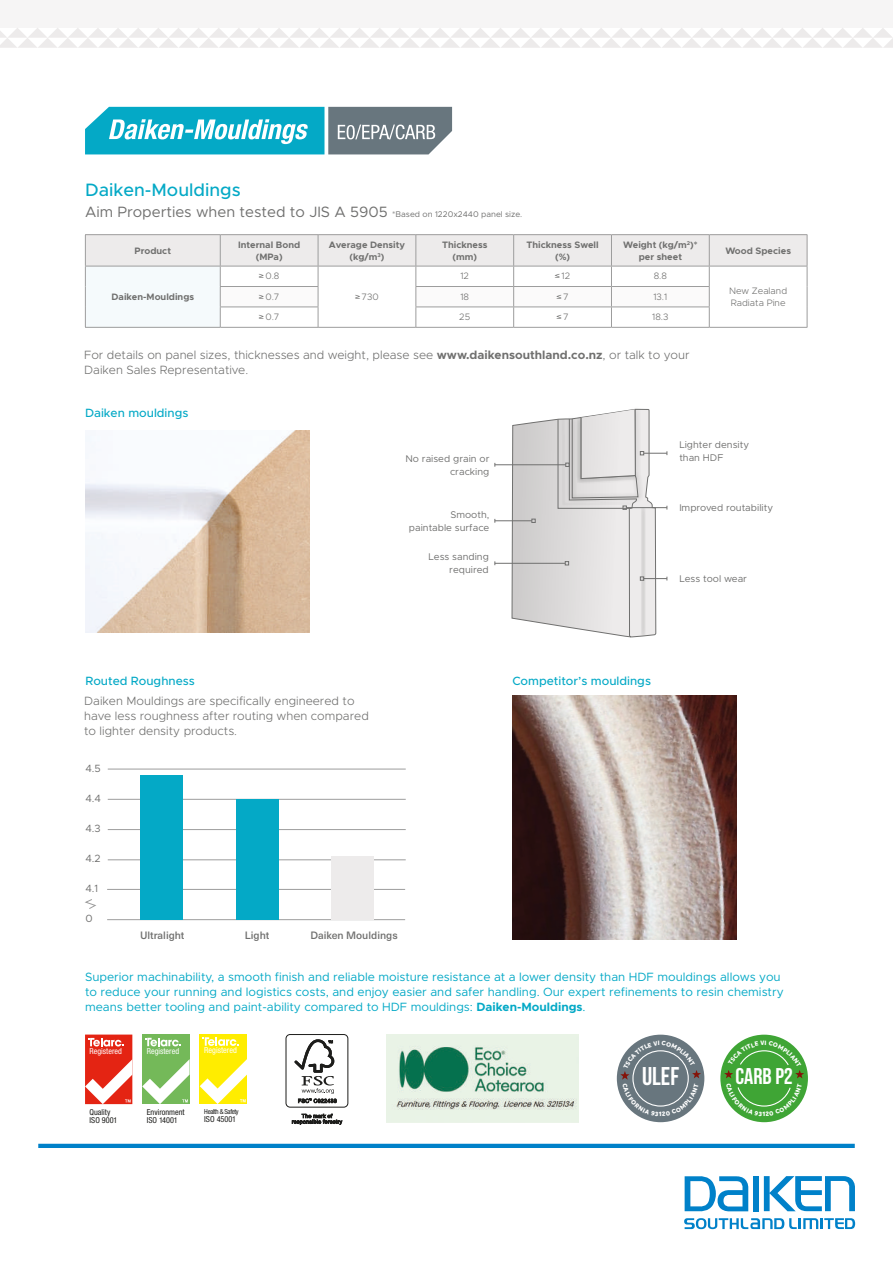
<style>
.page{position:relative;width:893px;height:1263px;background:#fff}
.page>*{position:absolute;margin:0;border:0;box-sizing:border-box;transform-origin:0 0}
.t1{font:25.65px "Bebas Neue";color:#fff}
.t2{font:22.8px "Bebas Neue";color:#fff}
.t3{font:500 18px "Metropolis";color:#04a9c6}
.t4{font:15px "Metropolis";color:#70706f}
.t5{font:12px/15px "Metropolis";color:#04a9c6}
.t6{font:300 12px/15px "Metropolis";color:#70706f}
.t7{font:500 12px "Metropolis";color:#04a9c6}
.t8{font:500 10.5px "Neue Haas Unica W1 G";color:#70706f}
.t9{font:10.5px "Metropolis";color:#70706f}
.t10{font:9.75px/13px "Metropolis";color:#70706f;text-align:right}
.t11{font:700 9.3px/12px "Metropolis";color:#70706f;text-align:center}
.t12{font:300 9.3px/12px "Metropolis";color:#70706f}
.t13{font:condensed 8.25px/8.2px "Helvetica Neue LT Std";color:#1d1d1b}
.t14{font:condensed 8.25px "Helvetica Neue LT Std";color:#fff}
.t15{font:condensed 6.9px "Helvetica Neue LT Std";letter-spacing:-.05em;color:#1d1d1b}
.s1{font-size:8.25px}
.s2{font-weight:700}
</style>
<div class="page">
<hr style="left:38px;top:1144px;width:817px;height:4px;background:#0081c9">
<div style="left:753px;top:1176px;width:6px;height:35px;background:#0081c9"></div>
<svg style="left:764px;top:1176px;width:91px;height:35px"></svg>
<svg style="left:685px;top:1176px;width:63px;height:35px"></svg>
<svg style="left:684px;top:1218px;width:171px;height:11px"></svg>
<hr style="left:495px;top:464px;width:71px;height:1px;background:#70706f">
<hr style="left:495px;top:563px;width:70px;height:1px;background:#70706f">
<hr style="left:495px;top:520px;width:37px;height:1px;background:#70706f">
<svg style="left:512px;top:409px;width:155px;height:228px;background:#dedddc"></svg>
<div style="left:641px;top:508px;width:5px;height:127px;background:#d7d5d5"></div>
<img style="left:85px;top:430px;width:225px;height:203px">
<img style="left:512px;top:696px;width:225px;height:243px">
<hr style="left:107px;top:919px;width:298px;height:1px;background:#9d9d9d">
<hr style="left:107px;top:889px;width:298px;height:1px;background:#9d9d9d">
<hr style="left:108px;top:859px;width:298px;height:1px;background:#9d9d9d">
<hr style="left:108px;top:829px;width:298px;height:1px;background:#9d9d9d">
<hr style="left:108px;top:799px;width:298px;height:1px;background:#9d9d9d">
<hr style="left:108px;top:769px;width:298px;height:1px;background:#9d9d9d">
<div style="left:141px;top:775px;width:42px;height:145px;background:#04a9c6"></div>
<div style="left:236px;top:799px;width:43px;height:121px;background:#04a9c6"></div>
<div style="left:331px;top:856px;width:43px;height:64px;background:#edebeb"></div>
<div style="left:0;top:0;width:893px;height:28px;background:#f6f5f5"></div>
<svg style="left:0;top:28px;width:893px;height:20px"></svg>
<svg style="left:85px;top:899px;width:11px;height:10px"></svg>
<div style="left:85px;top:1034px;width:47px;height:70px;background:#e42413"></div>
<svg style="left:88px;top:1038px;width:36px;height:8px"></svg>
<svg style="left:85px;top:1059px;width:47px;height:45px"></svg>
<div style="left:142px;top:1034px;width:48px;height:70px;background:#74b959"></div>
<svg style="left:145px;top:1038px;width:36px;height:8px"></svg>
<svg style="left:142px;top:1059px;width:48px;height:45px"></svg>
<div style="left:286px;top:1034px;width:62px;height:73px;border:1px solid #1d1d1b;border-radius:4px"></div>
<svg style="left:294px;top:1039px;width:43px;height:64px"></svg>
<svg style="left:292px;top:1114px;width:50px;height:11px"></svg>
<div style="left:200px;top:1034px;width:47px;height:70px;background:#ffed00"></div>
<svg style="left:202px;top:1037px;width:37px;height:9px"></svg>
<svg style="left:200px;top:1059px;width:47px;height:45px"></svg>
<div style="left:617px;top:1035px;width:87px;height:87px;background:#68767e;border-radius:50%"></div>
<div style="left:720px;top:1035px;width:88px;height:87px;background:#3fa535;border-radius:50%"></div>
<img style="left:387px;top:1034px;width:191px;height:88px">
<hr style="left:611px;top:234px;width:98px;height:1px;background:#9d9d9d">
<hr style="left:709px;top:234px;width:98px;height:1px;background:#9d9d9d">
<hr style="left:220px;top:327px;width:98px;height:1px;background:#9d9d9d">
<hr style="left:318px;top:327px;width:98px;height:1px;background:#9d9d9d">
<hr style="left:416px;top:327px;width:98px;height:1px;background:#9d9d9d">
<hr style="left:514px;top:327px;width:97px;height:1px;background:#9d9d9d">
<hr style="left:611px;top:327px;width:98px;height:1px;background:#9d9d9d">
<hr style="left:709px;top:327px;width:98px;height:1px;background:#9d9d9d">
<hr style="left:318px;top:234px;width:98px;height:1px;background:#9d9d9d">
<hr style="left:514px;top:234px;width:97px;height:1px;background:#9d9d9d">
<hr style="left:85px;top:234px;width:135px;height:1px;background:#9d9d9d">
<hr style="left:220px;top:234px;width:98px;height:1px;background:#9d9d9d">
<hr style="left:416px;top:234px;width:98px;height:1px;background:#9d9d9d">
<svg style="left:85px;top:235px;width:723px;height:92px"></svg>
<hr style="left:85px;top:327px;width:135px;height:1px;background:#9d9d9d">
<svg style="left:85px;top:107px;width:367px;height:47px;background:#4ea9bb"></svg>
<svg style="left:620px;top:1041px;width:81px;height:75px"></svg>
<svg style="left:724px;top:1041px;width:80px;height:75px"></svg>
<h3 class="t3" style="left:85px;top:179px;width:157px">Daiken-Mouldings</h3>
<p class="t4" style="left:85px;top:203px;width:439px">Aim Properties when tested to JIS A 5905 <span class="s1">*Based on 1220x2440 panel size.</span></p>
<p class="t11" style="left:135px;top:245px;width:38px">Product</p>
<p class="t11" style="left:238px;top:239px;width:64px">Internal Bond (MPa)</p>
<p class="t11" style="left:329px;top:239px;width:78px">Average Density (kg/m<sup>3</sup>)</p>
<p class="t11" style="left:442px;top:239px;width:47px">Thickness (mm)</p>
<p class="t11" style="left:526px;top:239px;width:74px">Thickness Swell (%)</p>
<p class="t11" style="left:623px;top:239px;width:76px">Weight (kg/m<sup>2</sup>)* per sheet</p>
<p class="t11" style="left:725px;top:245px;width:67px">Wood Species</p>
<p class="t11" style="left:112px;top:291px;width:84px">Daiken-Mouldings</p>
<p class="t12" style="left:259px;top:270px;width:22px">≥0.8</p>
<p class="t12" style="left:460px;top:270px;width:10px">12</p>
<p class="t12" style="left:555px;top:270px;width:17px">≤12</p>
<p class="t12" style="left:654px;top:270px;width:15px">8.8</p>
<p class="t12" style="left:729px;top:284px;width:60px">New Zealand<br>Radiata Pine</p>
<p class="t12" style="left:259px;top:290px;width:22px">≥0.7</p>
<p class="t12" style="left:460px;top:290px;width:10px">18</p>
<p class="t12" style="left:556px;top:290px;width:14px">≤7</p>
<p class="t12" style="left:653px;top:290px;width:16px">13.1</p>
<p class="t12" style="left:259px;top:311px;width:22px">≥0.7</p>
<p class="t12" style="left:459px;top:311px;width:12px">25</p>
<p class="t12" style="left:556px;top:311px;width:14px">≤7</p>
<p class="t12" style="left:652px;top:311px;width:18px">18.3</p>
<p class="t12" style="left:355px;top:290px;width:25px">≥ 730</p>
<p class="t6" style="left:84px;top:347px;width:607px">For details on panel sizes, thicknesses and weight, please see <span class="s2">www.daikensouthland.co.nz</span>, or talk to your<br>Daiken Sales Representative.</p>
<p class="t7" style="left:85px;top:405px;width:105px">Daiken mouldings</p>
<p class="t10" style="left:679px;top:438px;width:71px">Lighter density</p>
<p class="t10" style="left:405px;top:452px;width:86px">No raised grain or</p>
<p class="t10" style="left:679px;top:451px;width:45px">than HDF</p>
<p class="t10" style="left:450px;top:465px;width:41px">cracking</p>
<p class="t10" style="left:679px;top:501px;width:95px">Improved routability</p>
<p class="t10" style="left:409px;top:508px;width:82px">Smooth, paintable surface</p>
<p class="t10" style="left:429px;top:550px;width:62px">Less sanding required</p>
<p class="t10" style="left:679px;top:572px;width:69px">Less tool wear</p>
<p class="t7" style="left:85px;top:673px;width:111px">Routed Roughness</p>
<p class="t6" style="left:84px;top:693px;width:286px">Daiken Mouldings are specifically engineered to have less roughness after routing when compared to lighter density products.</p>
<p class="t9" style="left:85px;top:762px;width:17px">4.5</p>
<p class="t9" style="left:85px;top:792px;width:17px">4.4</p>
<p class="t9" style="left:85px;top:822px;width:17px">4.3</p>
<p class="t9" style="left:85px;top:852px;width:17px">4.2</p>
<p class="t9" style="left:85px;top:882px;width:14px">4.1</p>
<p class="t9" style="left:85px;top:912px;width:9px">0</p>
<p class="t8" style="left:140px;top:927px;width:46px">Ultralight</p>
<p class="t8" style="left:245px;top:927px;width:26px">Light</p>
<p class="t8" style="left:310px;top:927px;width:89px">Daiken Mouldings</p>
<p class="t7" style="left:512px;top:673px;width:140px">Competitor’s mouldings</p>
<p class="t5" style="left:85px;top:969px;width:700px">Superior machinability, a smooth finish and reliable moisture resistance at a lower density than HDF mouldings allows you to reduce your running and logistics costs, and enjoy easier and safer handling. Our expert refinements to resin chemistry means better tooling and paint-ability compared to HDF mouldings: <span class="s2">Daiken-Mouldings</span>.</p>
<p class="t14" style="left:90px;top:1046px;width:34px">Registered</p>
<p class="t14" style="left:147px;top:1046px;width:34px">Registered</p>
<p class="t14" style="left:204px;top:1046px;width:34px">Registered</p>
<p class="t13" style="left:90px;top:1108px;width:29px">Quality<br>ISO 9001</p>
<p class="t13" style="left:147px;top:1108px;width:39px">Environment<br>ISO 14001</p>
<p class="t15" style="left:204px;top:1107px;width:36px">Health &amp; Safety</p>
<p class="t13" style="left:204px;top:1115px;width:33px">ISO 45001</p>
<h1 class="t1" style="left:642px;top:1062px;width:39px">ULEF</h1>
<h2 class="t2" style="left:735px;top:1064px;width:59px">CARB P2</h2>
</div>
